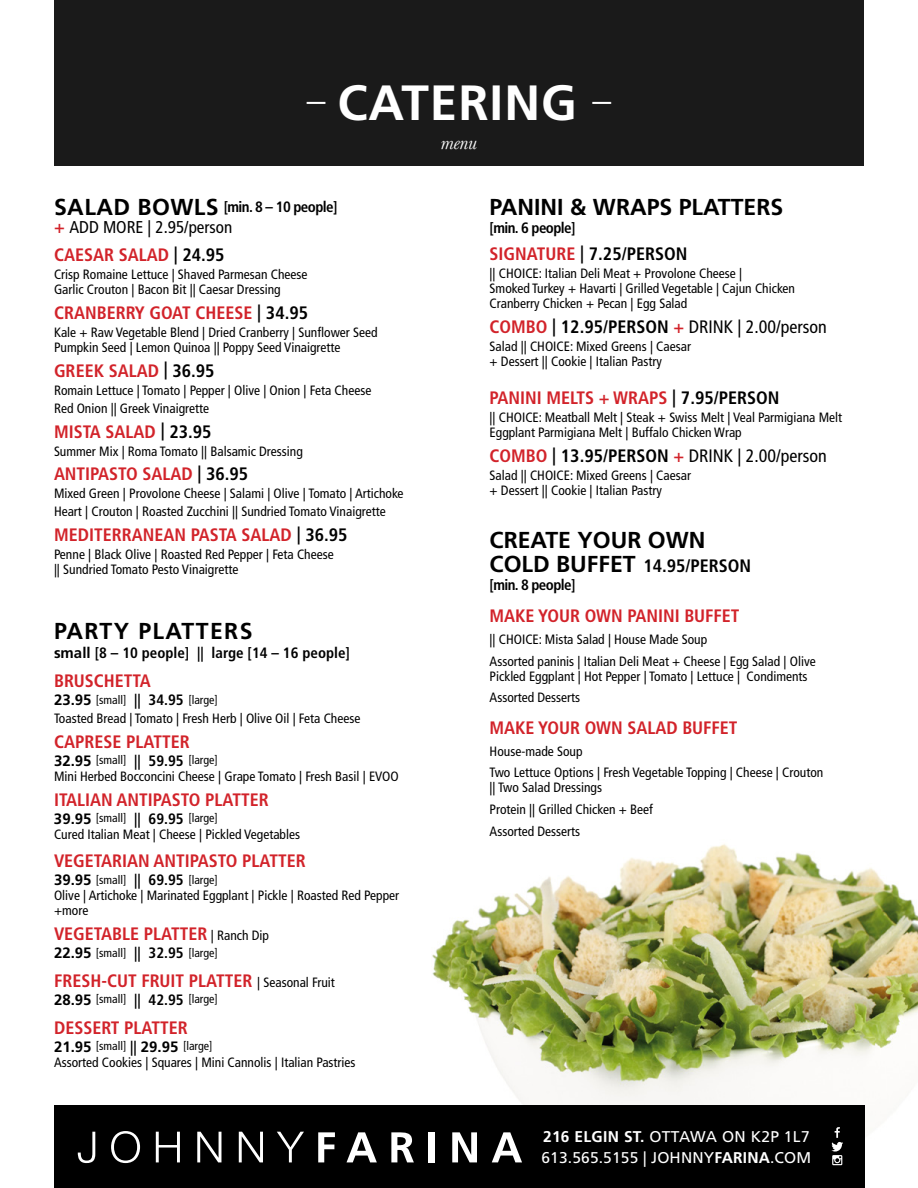
<style>
.page{position:relative;width:918px;height:1188px;background:#fff}
.page>*{position:absolute;margin:0;border:0;box-sizing:border-box;transform-origin:0 0}
.t1{font:700 49.5px "Frutiger LT Std";letter-spacing:.02em;color:#fff}
.t2{font:700 23.1px "Frutiger LT Std";color:#000}
.t3{font:700 23.1px "Frutiger LT Std";letter-spacing:.06em;color:#000}
.t4{font:italic 20.1px "Baskerville";color:#fff}
.t5{font:700 condensed 18px "Frutiger LT Std";color:#d2232a}
.t6{font:condensed 18px "Frutiger LT Std";color:#000}
.t7{font:700 condensed 18px "Frutiger LT Std";color:#000}
.t8{font:condensed 17.1px "Frutiger LT Std";color:#000}
.t9{font:15.6px/20.4px "Frutiger LT Std";letter-spacing:.01em;color:#fff}
.t10{font:700 condensed 15px "Frutiger LT Std";letter-spacing:-.04em;color:#000}
.t11{font:700 condensed 15px "Frutiger LT Std";color:#000}
.t12{font:condensed 13.5px/15px "Frutiger LT Std";color:#000}
.t13{font:condensed 12px "Frutiger LT Std";color:#000}
.s1{font-stretch:normal;font-size:23.1px}
.s2{font-weight:700;font-size:18px;color:#d2232a}
.s3{color:#000}
.s4{font-stretch:normal}
.s5{font-weight:700;font-stretch:normal;font-size:15px}
.s6{font-weight:700;font-size:15px}
.s7{font-weight:400;font-size:13.5px;color:#000}
.s8{color:#d2232a}
.s9{font-weight:700;color:#d2232a}
.s10{font-weight:700}
</style>
<div class="page">
<img style="left:365px;top:844px;width:553px;height:262px">
<div style="left:54px;top:1106px;width:811px;height:82px;background:#000"></div>
<div style="left:54px;top:0;width:810px;height:166px;background:#1a1a1a"></div>
<svg style="left:831px;top:1127px;width:12px;height:38px"></svg>
<svg style="left:78px;top:1132px;width:17px;height:31px"></svg>
<svg style="left:111px;top:1131px;width:29px;height:32px"></svg>
<svg style="left:156px;top:1132px;width:24px;height:30px"></svg>
<svg style="left:197px;top:1132px;width:24px;height:30px"></svg>
<svg style="left:239px;top:1132px;width:24px;height:30px"></svg>
<svg style="left:277px;top:1132px;width:27px;height:30px"></svg>
<svg style="left:318px;top:1132px;width:17px;height:30px"></svg>
<svg style="left:347px;top:1132px;width:30px;height:30px"></svg>
<svg style="left:391px;top:1132px;width:23px;height:30px"></svg>
<div style="left:429px;top:1132px;width:6px;height:30px;background:#fff"></div>
<svg style="left:452px;top:1132px;width:25px;height:30px"></svg>
<svg style="left:492px;top:1132px;width:30px;height:30px"></svg>
<h1 class="t1" style="left:307px;top:74px;width:306px"><sup>–</sup> CATERING <sup>–</sup></h1>
<h3 class="t4" style="left:441px;top:129px;width:37px">menu</h3>
<p class="t10" style="left:54px;top:198px;width:285px"><span class="s1">SALAD BOWLS</span> [min. 8 – 10 people]</p>
<p class="t8" style="left:54px;top:217px;width:180px"><span class="s2">+</span> ADD MORE | 2.95/person</p>
<h3 class="t5" style="left:54px;top:245px;width:172px">CAESAR SALAD <span class="s3">| 24.95</span></h3>
<p class="t12" style="left:54px;top:267px;width:255px">Crisp Romaine Lettuce | Shaved Parmesan Cheese<br>Garlic Crouton | Bacon Bit || Caesar Dressing</p>
<h3 class="t5" style="left:54px;top:302px;width:256px">CRANBERRY GOAT CHEESE <span class="s3">| 34.95</span></h3>
<p class="t12" style="left:54px;top:325px;width:325px">Kale + Raw Vegetable Blend | Dried Cranberry | Sunflower Seed<br>Pumpkin Seed | Lemon Quinoa || Poppy Seed Vinaigrette</p>
<h3 class="t5" style="left:54px;top:360px;width:162px">GREEK SALAD <span class="s3">| 36.95</span></h3>
<p class="t12" style="left:54px;top:381px;width:319px;line-height:18px">Romain Lettuce | Tomato | Pepper | Olive | Onion | Feta Cheese<br>Red Onion || Greek Vinaigrette</p>
<h3 class="t5" style="left:54px;top:421px;width:159px">MISTA SALAD <span class="s3">| 23.95</span></h3>
<p class="t12" style="left:54px;top:444px;width:250px">Summer Mix | Roma Tomato || Balsamic Dressing</p>
<h3 class="t5" style="left:54px;top:464px;width:196px">ANTIPASTO SALAD <span class="s3">| 36.95</span></h3>
<p class="t12" style="left:54px;top:485px;width:351px;line-height:18px">Mixed Green | Provolone Cheese | Salami | Olive | Tomato | Artichoke<br>Heart | Crouton | Roasted Zucchini || Sundried Tomato Vinaigrette</p>
<h3 class="t5" style="left:54px;top:524px;width:295px">MEDITERRANEAN PASTA SALAD <span class="s3">| 36.95</span></h3>
<p class="t12" style="left:54px;top:547px;width:281px">Penne | Black Olive | Roasted Red Pepper | Feta Cheese || Sundried Tomato Pesto Vinaigrette</p>
<h2 class="t3" style="left:54px;top:618px;width:200px">PARTY PLATTERS</h2>
<p class="t11" style="left:54px;top:644px;width:297px"><span class="s4">small</span> [8 – 10 people] || large [14 – 16 people]</p>
<h3 class="t5" style="left:54px;top:670px;width:98px">BRUSCHETTA</h3>
<p class="t13" style="left:54px;top:692px;width:165px"><span class="s5">23.95</span> [small] <span class="s6">|| 34.95</span> [large]</p>
<p class="t12" style="left:54px;top:711px;width:308px">Toasted Bread | Tomato | Fresh Herb | Olive Oil | Feta Cheese</p>
<h3 class="t5" style="left:54px;top:731px;width:137px">CAPRESE PLATTER</h3>
<p class="t13" style="left:54px;top:753px;width:165px"><span class="s5">32.95</span> [small] <span class="s6">|| 59.95</span> [large]</p>
<p class="t12" style="left:54px;top:769px;width:346px">Mini Herbed Bocconcini Cheese | Grape Tomato | Fresh Basil | EVOO</p>
<h3 class="t5" style="left:54px;top:789px;width:216px">ITALIAN ANTIPASTO PLATTER</h3>
<p class="t13" style="left:54px;top:811px;width:165px"><span class="s5">39.95</span> [small] <span class="s6">|| 69.95</span> [large]</p>
<p class="t12" style="left:54px;top:826px;width:248px">Cured Italian Meat | Cheese | Pickled Vegetables</p>
<h3 class="t5" style="left:54px;top:850px;width:253px">VEGETARIAN ANTIPASTO PLATTER</h3>
<p class="t13" style="left:54px;top:873px;width:165px"><span class="s5">39.95</span> [small] <span class="s6">|| 69.95</span> [large]</p>
<p class="t12" style="left:54px;top:888px;width:347px">Olive | Artichoke | Marinated Eggplant | Pickle | Roasted Red Pepper +more</p>
<h3 class="t5" style="left:54px;top:923px;width:217px">VEGETABLE PLATTER <span class="s7">| Ranch Dip</span></h3>
<p class="t13" style="left:54px;top:945px;width:165px"><span class="s5">22.95</span> [small] <span class="s6">|| 32.95</span> [large]</p>
<h3 class="t5" style="left:54px;top:970px;width:282px">FRESH-CUT FRUIT PLATTER <span class="s7">| Seasonal Fruit</span></h3>
<p class="t13" style="left:54px;top:992px;width:165px"><span class="s5">28.95</span> [small] <span class="s6">|| 42.95</span> [large]</p>
<h3 class="t5" style="left:54px;top:1017px;width:135px">DESSERT PLATTER</h3>
<p class="t13" style="left:54px;top:1039px;width:160px"><span class="s5">21.95</span> [small] <span class="s6">||</span> <span class="s5">29.95</span> [large]</p>
<p class="t12" style="left:54px;top:1055px;width:303px">Assorted Cookies | Squares | Mini Cannolis | Italian Pastries</p>
<h2 class="t2" style="left:490px;top:193px;width:295px">PANINI &amp; WRAPS PLATTERS</h2>
<p class="t10" style="left:490px;top:219px;width:87px">[min. 6 people]</p>
<h3 class="t7" style="left:490px;top:243px;width:199px"><span class="s8">SIGNATURE</span> | 7.25/PERSON</h3>
<p class="t12" style="left:490px;top:266px;width:307px">|| CHOICE: Italian Deli Meat + Provolone Cheese |<br>Smoked Turkey + Havarti | Grilled Vegetable | Cajun Chicken<br>Cranberry Chicken + Pecan | Egg Salad</p>
<h3 class="t6" style="left:490px;top:316px;width:339px"><span class="s9">COMBO</span> <span class="s10">| 12.95/PERSON</span> <span class="s9">+</span> DRINK | 2.00/person</h3>
<p class="t12" style="left:490px;top:339px;width:203px">Salad || CHOICE: Mixed Greens | Caesar + Dessert || Cookie | Italian Pastry</p>
<h3 class="t5" style="left:490px;top:387px;width:291px">PANINI MELTS + WRAPS <span class="s3">| 7.95/PERSON</span></h3>
<p class="t12" style="left:490px;top:410px;width:354px">|| CHOICE: Meatball Melt | Steak + Swiss Melt | Veal Parmigiana Melt<br>Eggplant Parmigiana Melt | Buffalo Chicken Wrap</p>
<h3 class="t6" style="left:490px;top:445px;width:339px"><span class="s9">COMBO</span> <span class="s10">| 13.95/PERSON</span> <span class="s9">+</span> DRINK | 2.00/person</h3>
<p class="t12" style="left:490px;top:468px;width:203px">Salad || CHOICE: Mixed Greens | Caesar + Dessert || Cookie | Italian Pastry</p>
<h2 class="t2" style="left:490px;top:527px;width:217px">CREATE YOUR OWN</h2>
<h3 class="t7" style="left:490px;top:555px;width:263px"><span class="s1">COLD BUFFET</span> 14.95/PERSON</h3>
<p class="t10" style="left:490px;top:576px;width:87px">[min. 8 people]</p>
<h3 class="t5" style="left:490px;top:605px;width:251px">MAKE YOUR OWN PANINI BUFFET</h3>
<p class="t12" style="left:490px;top:629px;width:328px;line-height:21.8px">|| CHOICE: Mista Salad | House Made Soup<br>Assorted paninis | Italian Deli Meat + Cheese | Egg Salad | Olive</p>
<p class="t12" style="left:490px;top:665px;width:320px;line-height:21.8px">Pickled Eggplant | Hot Pepper | Tomato | Lettuce | Condiments<br>Assorted Desserts</p>
<h3 class="t5" style="left:490px;top:717px;width:249px">MAKE YOUR OWN SALAD BUFFET</h3>
<p class="t12" style="left:490px;top:740px;width:335px;line-height:21.8px">House-made Soup<br>Two Lettuce Options | Fresh Vegetable Topping | Cheese | Crouton</p>
<p class="t12" style="left:490px;top:777px;width:165px;line-height:21.8px">|| Two Salad Dressings<br>Protein || Grilled Chicken + Beef<br>Assorted Desserts</p>
<p class="t9" style="left:541px;top:1127px;width:271px"><span class="s10">216 ELGIN ST.</span> OTTAWA ON K2P 1L7<br>613.565.5155 | JOHNNY<span class="s10">FARINA</span>.COM</p>
</div>
